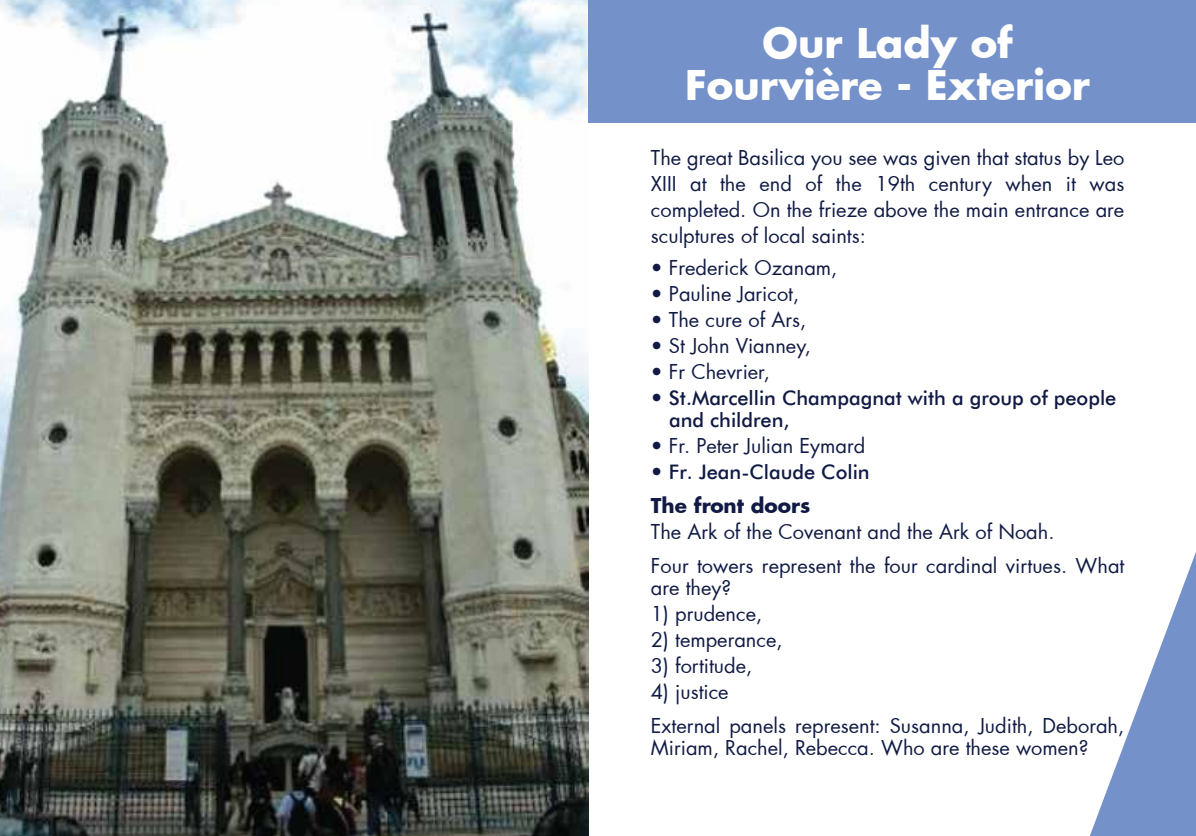
<style>
.page{position:relative;width:1196px;height:836px;background:#fff}
.page>*{position:absolute;margin:0;border:0;box-sizing:border-box;transform-origin:0 0}
.t1{font:700 40px/42px "Futura";color:#fff;text-align:center}
.t2{font:20px/26px "Futura";color:#101a44}
.t3{font:500 20px/22px "Futura BT";color:#101a44}
.t4{font:700 20px "Futura";color:#101a44}
.s1{font-family:"Futura";font-weight:400}
</style>
<div class="page">
<svg style="left:1090px;top:555px;width:105px;height:280px"></svg>
<img style="left:0;top:0;width:588px;height:835px">
<div style="left:588px;top:0;width:607px;height:122px;background:#7491ca"></div>
<h1 class="t1" style="left:685px;top:21px;width:406px">Our Lady of<br>Fourvière - Exterior</h1>
<p class="t2" style="left:651px;top:144px;width:475px;text-align:justify">The great Basilica you see was given that status by Leo XIII at the end of the 19th century when it was completed. On the frieze above the main entrance are sculptures of local saints:</p>
<p class="t2" style="left:651px;top:254px;width:188px">• Frederick Ozanam,</p>
<p class="t2" style="left:651px;top:280px;width:150px">• Pauline Jaricot,</p>
<p class="t2" style="left:651px;top:306px;width:157px">• The cure of Ars,</p>
<p class="t2" style="left:651px;top:332px;width:161px">• St John Vianney,</p>
<p class="t2" style="left:651px;top:358px;width:120px">• Fr Chevrier,</p>
<p class="t3" style="left:669px;top:386px;width:449px;text-indent:-18px"><span class="s1">•</span> St.Marcellin Champagnat with a group of people and children,</p>
<p class="t2" style="left:651px;top:432px;width:216px">• Fr. Peter Julian Eymard</p>
<p class="t3" style="left:651px;top:460px;width:220px"><span class="s1">•</span> Fr. Jean-Claude Colin</p>
<p class="t4" style="left:651px;top:491px;width:161px">The front doors</p>
<p class="t2" style="left:651px;top:514px;width:475px;line-height:34px">The Ark of the Covenant and the Ark of Noah.<br>Four towers represent the four cardinal virtues. What</p>
<p class="t2" style="left:651px;top:574px;width:82px">are they?</p>
<p class="t2" style="left:651px;top:600px;width:113px">1) prudence,</p>
<p class="t2" style="left:651px;top:626px;width:133px">2) temperance,</p>
<p class="t2" style="left:651px;top:652px;width:103px">3) fortitude,</p>
<p class="t2" style="left:651px;top:674px;width:475px;line-height:34px">4) justice<br>External panels represent: Susanna, Judith, Deborah,</p>
<p class="t2" style="left:651px;top:734px;width:439px">Miriam, Rachel, Rebecca. Who are these women?</p>
</div>
